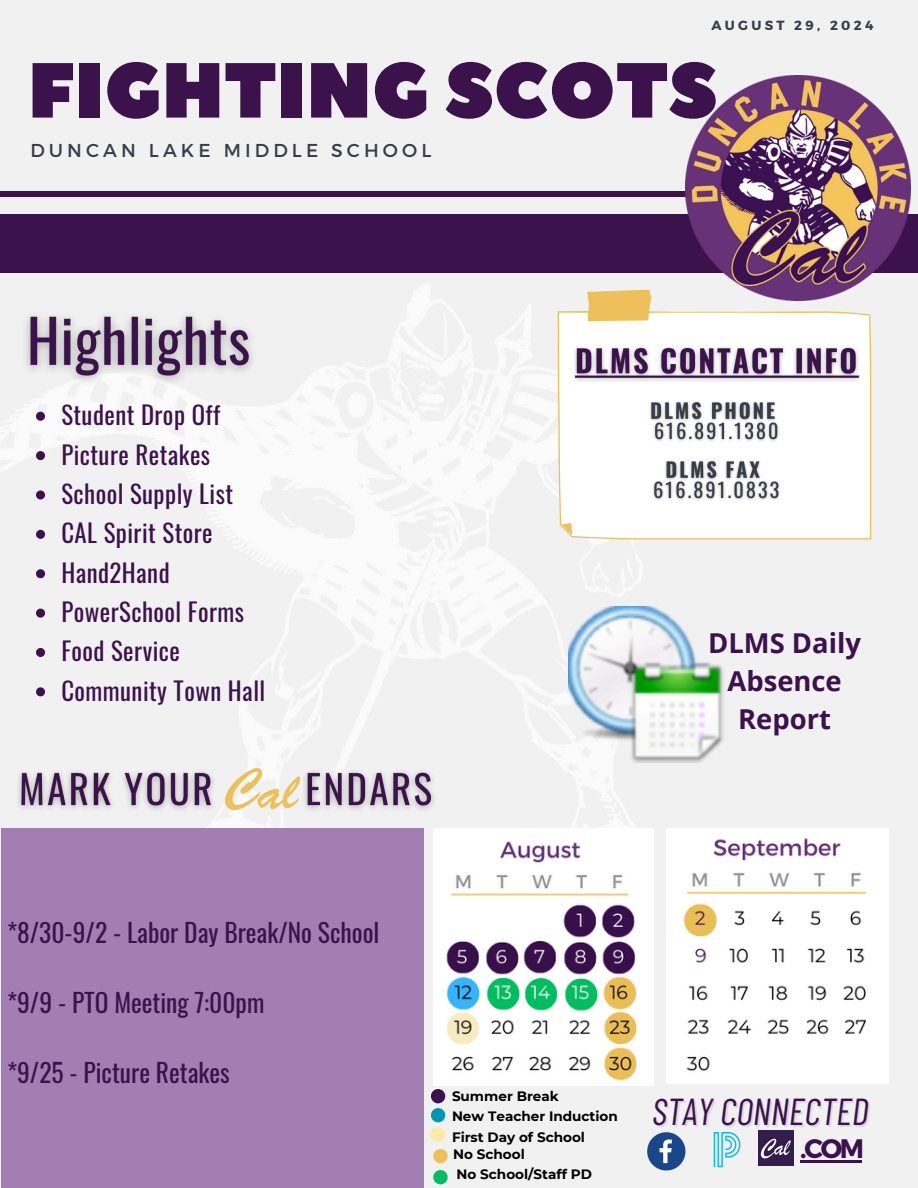
<style>
.page{position:relative;width:918px;height:1188px;background:#f1f1f1}
.page>*{position:absolute;margin:0;border:0;box-sizing:border-box;transform-origin:0 0}
.t1{font:77.85px "Peace Sans";color:#3b124c}
.t2{font:italic 37.5px "Barlow Condensed";color:#3b124c}
.t3{font:700 27.45px/38.2px "Open Sans";color:#3b124c;text-align:center}
.t4{font:700 26.7px "Montserrat";color:#3b124c}
.t5{font:25.5px "Oswald";color:#3b124c}
.t6{font:24.75px "Oswald";letter-spacing:.02em;color:#3b124c}
.t7{font:18.6px "Montserrat";letter-spacing:.22em;color:#383e48}
.t8{font:700 13.65px "Montserrat";color:#000}
.t9{font:700 13.2px "Montserrat";letter-spacing:.25em;color:#383e48}
</style>
<div class="page">
<svg style="left:647px;top:1132px;width:38px;height:38px"></svg>
<img style="left:713px;top:1132px;width:28px;height:36px">
<img style="left:759px;top:1131px;width:35px;height:34px">
<hr style="left:800px;top:1161px;width:62px;height:2px;background:#3b124c">
<div style="left:558px;top:311px;width:313px;height:229px;background:#fff"></div>
<svg style="left:587px;top:290px;width:64px;height:31px;background:#edc363"></svg>
<div style="left:0;top:191px;width:752px;height:6px;background:#3b124c"></div>
<div style="left:0;top:214px;width:918px;height:59px;background:#3b124c"></div>
<img style="left:569px;top:606px;width:154px;height:157px">
<img style="left:685px;top:75px;width:225px;height:225px">
<img style="left:645px;top:396px;width:140px;height:110px">
<img style="left:567px;top:338px;width:298px;height:49px">
<svg style="left:36px;top:412px;width:9px;height:9px"></svg>
<svg style="left:36px;top:451px;width:9px;height:9px"></svg>
<svg style="left:36px;top:490px;width:9px;height:9px"></svg>
<svg style="left:36px;top:530px;width:9px;height:9px"></svg>
<svg style="left:36px;top:569px;width:9px;height:9px"></svg>
<svg style="left:36px;top:609px;width:9px;height:9px"></svg>
<svg style="left:36px;top:648px;width:9px;height:9px"></svg>
<svg style="left:36px;top:687px;width:9px;height:9px"></svg>
<img style="left:18px;top:768px;width:416px;height:42px">
<div style="left:433px;top:1149px;width:15px;height:14px;background:#edc059;border-radius:50%"></div>
<div style="left:433px;top:1170px;width:15px;height:14px;background:#00bf63;border-radius:50%"></div>
<img style="left:433px;top:828px;width:221px;height:258px">
<div style="left:430px;top:1127px;width:15px;height:15px;background:#ffeba8;border-radius:50%"></div>
<img style="left:666px;top:828px;width:223px;height:256px">
<div style="left:1px;top:828px;width:423px;height:360px;background:#a37eb2"></div>
<div style="left:431px;top:1089px;width:14px;height:14px;background:#3b124c;border-radius:50%"></div>
<div style="left:431px;top:1108px;width:14px;height:14px;background:#0097b2;border-radius:50%"></div>
<img style="left:225px;top:769px;width:75px;height:40px">
<img style="left:26px;top:316px;width:227px;height:66px">
<p class="t9" style="left:711px;top:17px;width:164px">AUGUST 29, 2024</p>
<p class="t1" style="left:28px;top:39px;width:691px">FIGHTING SCOTS</p>
<p class="t7" style="left:30px;top:139px;width:402px">DUNCAN LAKE MIDDLE SCHOOL</p>
<p class="t6" style="left:61px;top:396px;width:160px">Student Drop Off</p>
<p class="t6" style="left:61px;top:435px;width:150px">Picture Retakes</p>
<p class="t6" style="left:61px;top:474px;width:173px">School Supply List</p>
<p class="t6" style="left:61px;top:514px;width:153px">CAL Spirit Store</p>
<p class="t6" style="left:61px;top:553px;width:110px">Hand2Hand</p>
<p class="t6" style="left:61px;top:593px;width:184px">PowerSchool Forms</p>
<p class="t6" style="left:61px;top:632px;width:120px">Food Service</p>
<p class="t6" style="left:61px;top:671px;width:205px">Community Town Hall</p>
<p class="t5" style="left:7px;top:913px;width:374px">*8/30-9/2 - Labor Day Break/No School</p>
<p class="t5" style="left:7px;top:982px;width:259px">*9/9 - PTO Meeting 7:00pm</p>
<h5 class="t5" style="left:7px;top:1052px;width:224px">*9/25 - Picture Retakes</h5>
<p class="t3" style="left:708px;top:623px;width:154px">DLMS Daily<br>Absence<br>Report</p>
<p class="t8" style="left:452px;top:1088px;width:108px">Summer Break</p>
<p class="t8" style="left:452px;top:1108px;width:167px">New Teacher Induction</p>
<p class="t8" style="left:452px;top:1128px;width:134px">First Day of School</p>
<h3 class="t8" style="left:453px;top:1146px;width:73px">No School</h3>
<p class="t8" style="left:457px;top:1166px;width:137px">No School/Staff PD</p>
<p class="t2" style="left:652px;top:1087px;width:218px">STAY CONNECTED</p>
<p class="t4" style="left:800px;top:1131px;width:65px">.COM</p>
</div>
